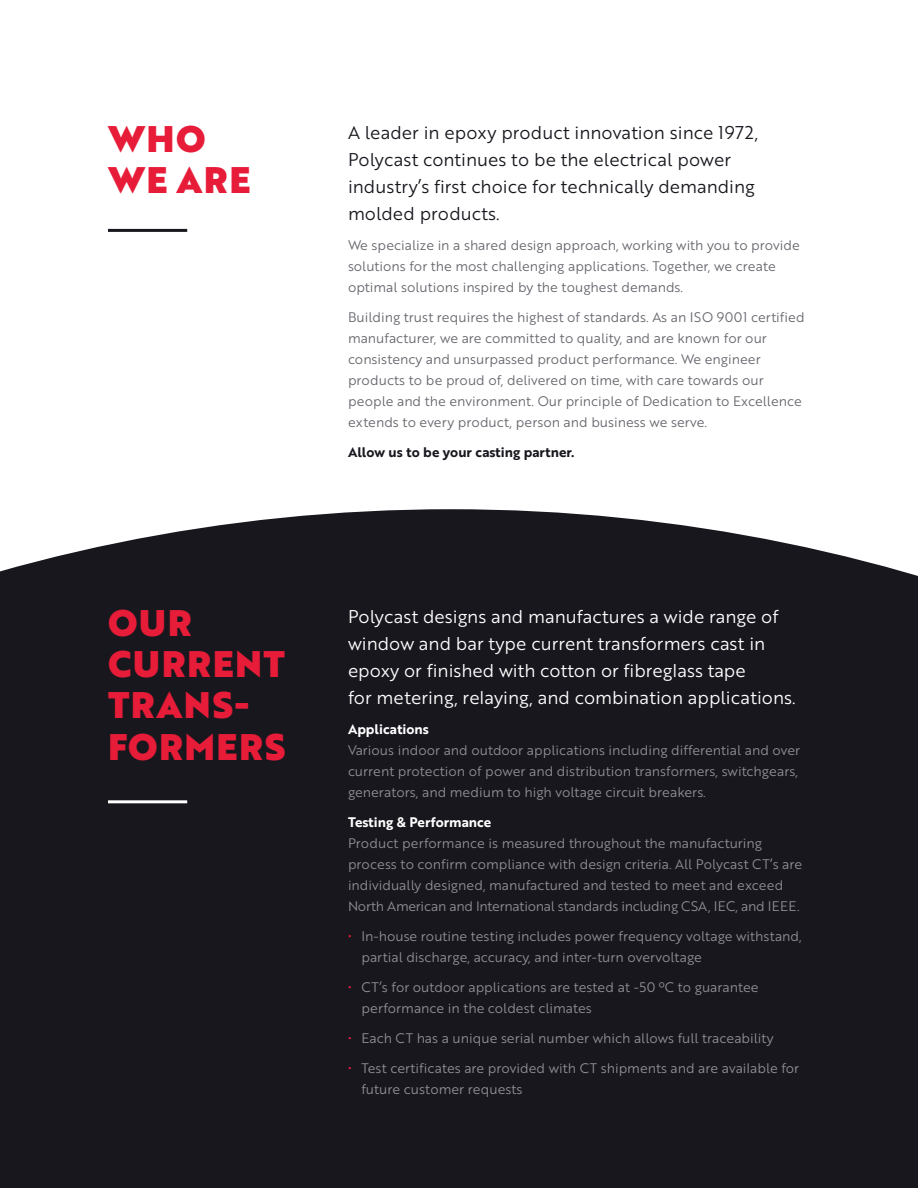
<style>
.page{position:relative;width:918px;height:1188px;background:#fff}
.page>*{position:absolute;margin:0;border:0;box-sizing:border-box;transform-origin:0 0}
.t1{font:36px/41.4px "Brother 1816 Black";letter-spacing:.04em;color:#e71c38}
.t2{font:18px/27px "Brother 1816 Book";color:#fff}
.t3{font:18px/27px "Brother 1816 Book";color:#19171e}
.t4{font:13.5px/21px "Brother 1816 Book";color:#8f8f96}
.t5{font:13.5px/21px "Brother 1816 Book";color:#66676e}
.t6{font:13.5px "Brother 1816 Bold";color:#fff}
.t7{font:13.5px "Brother 1816 Bold";color:#19171e}
.s1{color:#e71c38}
</style>
<div class="page">
<div style="left:0;top:509px;width:917px;height:679px;background:#19171e"></div>
<hr style="left:108px;top:800px;width:79px;height:3px;background:#fff">
<hr style="left:108px;top:229px;width:79px;height:3px;background:#19171e">
<svg style="left:917px;top:575px;width:1px;height:613px"></svg>
<h1 class="t1" style="left:108px;top:117px;width:144px">WHO<br>WE ARE</h1>
<h2 class="t3" style="left:348px;top:118px;width:412px">A leader in epoxy product innovation since 1972, Polycast continues to be the electrical power industry’s first choice for technically demanding molded products.</h2>
<p class="t5" style="left:348px;top:234px;width:453px">We specialize in a shared design approach, working with you to provide solutions for the most challenging applications. Together, we create optimal solutions inspired by the toughest demands.</p>
<p class="t5" style="left:348px;top:306px;width:458px">Building trust requires the highest of standards. As an ISO 9001 certified manufacturer, we are committed to quality, and are known for our consistency and unsurpassed product performance. We engineer products to be proud of, delivered on time, with care towards our people and the environment. Our principle of Dedication to Excellence extends to every product, person and business we serve.</p>
<p class="t7" style="left:348px;top:442px;width:228px">Allow us to be your casting partner.</p>
<h1 class="t1" style="left:108px;top:601px;width:179px">OUR<br>CURRENT<br>TRANS-<br>FORMERS</h1>
<h2 class="t2" style="left:348px;top:602px;width:449px">Polycast designs and manufactures a wide range of window and bar type current transformers cast in epoxy or finished with cotton or fibreglass tape<br>for metering, relaying, and combination applications.</h2>
<p class="t6" style="left:348px;top:719px;width:82px">Applications</p>
<p class="t4" style="left:348px;top:739px;width:454px">Various indoor and outdoor applications including differential and over current protection of power and distribution transformers, switchgears, generators, and medium to high voltage circuit breakers.</p>
<p class="t6" style="left:348px;top:812px;width:145px">Testing &amp; Performance</p>
<p class="t4" style="left:348px;top:832px;width:456px">Product performance is measured throughout the manufacturing process to confirm compliance with design criteria. All Polycast CT’s are individually designed, manufactured and tested to meet and exceed North American and International standards including CSA, IEC, and IEEE.</p>
<p class="t4" style="left:362px;top:925px;width:442px;text-indent:-14px"><span class="s1">•</span> In-house routine testing includes power frequency voltage withstand, partial discharge, accuracy, and inter-turn overvoltage</p>
<p class="t4" style="left:362px;top:976px;width:399px;text-indent:-14px"><span class="s1">•</span> CT’s for outdoor applications are tested at -50 ºC to guarantee performance in the coldest climates</p>
<p class="t4" style="left:348px;top:1027px;width:427px"><span class="s1">•</span> Each CT has a unique serial number which allows full traceability</p>
<p class="t4" style="left:362px;top:1057px;width:439px;text-indent:-14px"><span class="s1">•</span> Test certificates are provided with CT shipments and are available for future customer requests</p>
</div>
